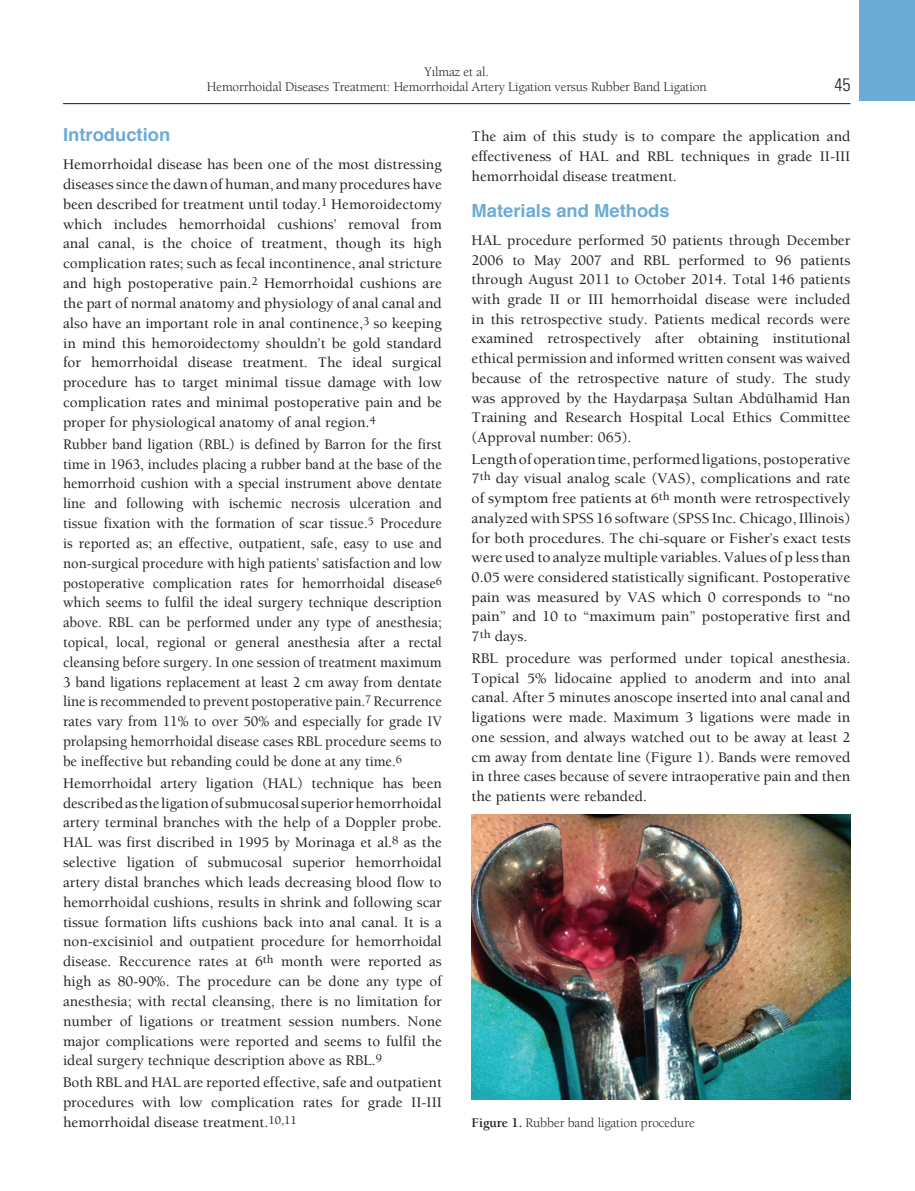
<style>
.page{position:relative;width:915px;height:1191px;background:#fff}
.page>*{position:absolute;margin:0;border:0;box-sizing:border-box;transform-origin:0 0}
.YAZI_BASLIK{font:700 18px "Helvetica";color:#6babd5}
.t1{font:18px "Univers Cond Light Tr";color:#231f20}
.YAZI{font:500 15px/19.8px "Berkeley";color:#231f20;text-align:justify}
.YAZI-2{font:500 15px/19.6px "Berkeley";color:#231f20;text-align:justify;scale:1.04 1}
.RESİM-ALTI{font:13.5px "Berkeley";letter-spacing:-.01em;color:#231f20}
.s1{font-weight:700}
</style>
<div class="page">
<hr style="left:63px;top:103px;width:787px;height:1px;background:#231f20">
<div style="left:859px;top:0;width:55px;height:101px;background:#6babd5"></div>
<img style="left:471px;top:814px;width:379px;height:285px">
<p class="RESİM-ALTI" style="left:424px;top:64px;width:66px">Yılmaz et al.</p>
<p class="RESİM-ALTI" style="left:207px;top:79px;width:501px">Hemorrhoidal Diseases Treatment: Hemorrhoidal Artery Ligation versus Rubber Band Ligation</p>
<p class="t1" style="left:834px;top:74px;width:17px">45</p>
<p class="YAZI_BASLIK" style="left:63px;top:120px;width:109px">Introduction</p>
<p class="YAZI" style="left:63px;top:154px;width:380px">Hemorrhoidal disease has been one of the most distressing diseases since the dawn of human, and many procedures have been described for treatment until today.<sup>1</sup> Hemoroidectomy which includes hemorrhoidal cushions’ removal from anal canal, is the choice of treatment, though its high complication rates; such as fecal incontinence, anal stricture and high postoperative pain.<sup>2</sup> Hemorrhoidal cushions are the part of normal anatomy and physiology of anal canal and also have an important role in anal continence,<sup>3</sup> so keeping in mind this hemoroidectomy shouldn’t be gold standard for hemorrhoidal disease treatment. The ideal surgical procedure has to target minimal tissue damage with low complication rates and minimal postoperative pain and be proper for physiological anatomy of anal region.<sup>4</sup></p>
<p class="YAZI" style="left:63px;top:434px;width:380px">Rubber band ligation (RBL) is defined by Barron for the first time in 1963, includes placing a rubber band at the base of the hemorrhoid cushion with a special instrument above dentate line and following with ischemic necrosis ulceration and tissue fixation with the formation of scar tissue.<sup>5</sup> Procedure is reported as; an effective, outpatient, safe, easy to use and non-surgical procedure with high patients’ satisfaction and low postoperative complication rates for hemorrhoidal disease<sup>6 </sup>which seems to fulfil the ideal surgery technique description above. RBL can be performed under any type of anesthesia; topical, local, regional or general anesthesia after a rectal cleansing before surgery. In one session of treatment maximum 3 band ligations replacement at least 2 cm away from dentate line is recommended to prevent postoperative pain.<sup>7</sup> Recurrence rates vary from 11% to over 50% and especially for grade IV prolapsing hemorrhoidal disease cases RBL procedure seems to be ineffective but rebanding could be done at any time.<sup>6</sup></p>
<p class="YAZI" style="left:63px;top:773px;width:380px">Hemorrhoidal artery ligation (HAL) technique has been described as the ligation of submucosal superior hemorrhoidal artery terminal branches with the help of a Doppler probe.<br>HAL was first discribed in 1995 by Morinaga et al.<sup>8</sup> as the selective ligation of submucosal superior hemorrhoidal artery distal branches which leads decreasing blood flow to hemorrhoidal cushions, results in shrink and following scar tissue formation lifts cushions back into anal canal. It is a non-excisiniol and outpatient procedure for hemorrhoidal disease. Reccurence rates at 6<sup>th</sup> month were reported as high as 80-90%. The procedure can be done any type of anesthesia; with rectal cleansing, there is no limitation for number of ligations or treatment session numbers. None major complications were reported and seems to fulfil the ideal surgery technique description above as RBL.<sup>9</sup></p>
<p class="YAZI" style="left:63px;top:1072px;width:380px">Both RBL and HAL are reported effective, safe and outpatient procedures with low complication rates for grade II-III hemorrhoidal disease treatment.<sup>10,11</sup></p>
<p class="YAZI" style="left:471px;top:126px;width:380px">The aim of this study is to compare the application and effectiveness of HAL and RBL techniques in grade II-III hemorrhoidal disease treatment.</p>
<p class="YAZI_BASLIK" style="left:471px;top:196px;width:199px">Materials and Methods</p>
<p class="YAZI" style="left:471px;top:230px;width:380px">HAL procedure performed 50 patients through December 2006 to May 2007 and RBL performed to 96 patients through August 2011 to October 2014. Total 146 patients with grade II or III hemorrhoidal disease were included in this retrospective study. Patients medical records were examined retrospectively after obtaining institutional ethical permission and informed written consent was waived because of the retrospective nature of study. The study was approved by the Haydarpaşa Sultan Abdülhamid Han Training and Research Hospital Local Ethics Committee (Approval number: 065).</p>
<p class="YAZI-2" style="left:471px;top:449px;width:365px">Length of operation time, performed ligations, postoperative 7<sup>th</sup> day visual analog scale (VAS), complications and rate of symptom free patients at 6<sup>th</sup> month were retrospectively analyzed with SPSS 16 software (SPSS Inc. Chicago, Illinois) for both procedures. The chi-square or Fisher’s exact tests were used to analyze multiple variables. Values of p less than 0.05 were considered statistically significant. Postoperative pain was measured by VAS which 0 corresponds to “no pain” and 10 to “maximum pain” postoperative first and 7<sup>th</sup> days.</p>
<p class="YAZI" style="left:471px;top:648px;width:380px">RBL procedure was performed under topical anesthesia.<br>Topical 5% lidocaine applied to anoderm and into anal canal. After 5 minutes anoscope inserted into anal canal and ligations were made. Maximum 3 ligations were made in one session, and always watched out to be away at least 2 cm away from dentate line (Figure 1). Bands were removed in three cases because of severe intraoperative pain and then the patients were rebanded.</p>
<p class="RESİM-ALTI" style="left:471px;top:1114px;width:224px"><span class="s1">Figure 1.</span> Rubber band ligation procedure</p>
</div>
